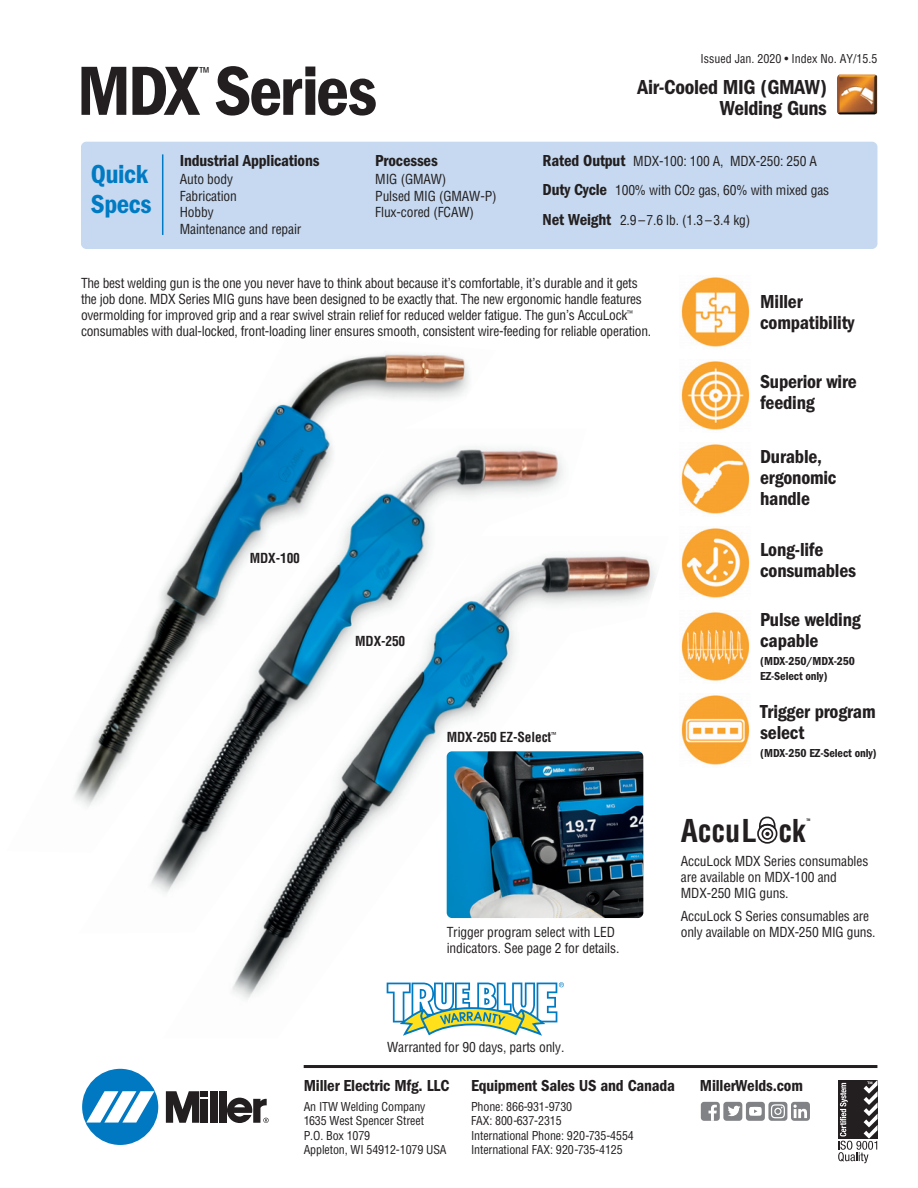
<style>
.page{position:relative;width:918px;height:1188px;background:#fff}
.page>*{position:absolute;margin:0;border:0;box-sizing:border-box;transform-origin:0 0}
.t1{font:72px "ITC Franklin Gothic Std Dm Cd";letter-spacing:-.035em;color:#231f20}
.t2{font:700 condensed 30.75px "Helvetica LT Std";color:#231f20}
.t3{font:27px/30px "ITC Franklin Gothic Std Dm Cd";letter-spacing:-.015em;color:#007bc3}
.t4{font:21px/21px "ITC Franklin Gothic Std Dm Cd";letter-spacing:-.015em;color:#231f20;text-align:right}
.t5{font:19.5px/21px "ITC Franklin Gothic Std Dm Cd";letter-spacing:-.01em;color:#231f20}
.t6{font:16.5px "ITC Franklin Gothic Std Dm Cd";letter-spacing:-.01em;color:#231f20}
.t7{font:condensed 15px "ITC Franklin Gothic Std";color:#231f20}
.t8{font:condensed 13.5px/16.2px "Helvetica";letter-spacing:-.02em;color:#231f20}
.t9{font:700 condensed 13.5px "Helvetica";letter-spacing:-.01em;color:#231f20}
.t10{font:condensed 12px/14.4px "Helvetica";letter-spacing:-.01em;color:#231f20}
.t11{font:12px/14.4px "ITC Franklin Gothic Std Dm Cd";letter-spacing:-.01em;color:#231f20}
.t12{font:700 condensed 3.3px "Helvetica LT Std";color:#231f20}
.s1{font-family:"ITC Franklin Gothic Std Dm Cd";font-stretch:normal;font-size:16.5px}
.s2{font-size:10.5px}
</style>
<div class="page">
<img style="left:150px;top:448px;width:414px;height:441px">
<img style="left:160px;top:536px;width:496px;height:464px">
<img style="left:74px;top:353px;width:422px;height:500px">
<div style="left:81px;top:142px;width:796px;height:107px;background:#c6d9f0;border-radius:5px"></div>
<img style="left:837px;top:74px;width:40px;height:41px">
<hr style="left:162px;top:154px;width:1px;height:81px;background:#007bc3">
<svg style="left:387px;top:982px;width:177px;height:54px"></svg>
<hr style="left:304px;top:1065px;width:573px;height:3px;background:#231f20">
<div style="left:82px;top:1069px;width:76px;height:76px;background:#0079c2;border-radius:50%"></div>
<svg style="left:86px;top:1091px;width:68px;height:32px"></svg>
<div style="left:210px;top:1091px;width:7px;height:32px;background:#231f20"></div>
<div style="left:219px;top:1091px;width:7px;height:32px;background:#231f20"></div>
<div style="left:201px;top:1091px;width:7px;height:6px;background:#231f20"></div>
<div style="left:201px;top:1099px;width:7px;height:24px;background:#231f20"></div>
<svg style="left:166px;top:1091px;width:33px;height:32px"></svg>
<svg style="left:227px;top:1098px;width:42px;height:25px"></svg>
<svg style="left:838px;top:1080px;width:40px;height:83px"></svg>
<div style="left:791px;top:1102px;width:19px;height:19px;background:#808285;border-radius:3px"></div>
<svg style="left:793px;top:1105px;width:14px;height:13px"></svg>
<div style="left:723px;top:1102px;width:19px;height:19px;background:#808285;border-radius:3px"></div>
<svg style="left:728px;top:1106px;width:12px;height:10px"></svg>
<div style="left:746px;top:1102px;width:19px;height:19px;background:#808285;border-radius:3px"></div>
<svg style="left:749px;top:1107px;width:13px;height:9px"></svg>
<div style="left:701px;top:1102px;width:19px;height:19px;background:#808285;border-radius:3px"></div>
<svg style="left:708px;top:1105px;width:9px;height:16px"></svg>
<div style="left:768px;top:1102px;width:19px;height:19px;background:#808285;border-radius:3px"></div>
<svg style="left:771px;top:1104px;width:14px;height:14px"></svg>
<img style="left:681px;top:277px;width:69px;height:70px">
<img style="left:681px;top:361px;width:69px;height:69px">
<img style="left:681px;top:444px;width:69px;height:70px">
<img style="left:681px;top:528px;width:69px;height:70px">
<img style="left:681px;top:612px;width:69px;height:69px">
<img style="left:681px;top:695px;width:69px;height:70px">
<div style="left:757px;top:824px;width:21px;height:20px;border:2px solid #231f20;border-radius:50%"></div>
<div style="left:762px;top:828px;width:11px;height:12px;border:2px solid #231f20;border-radius:50%"></div>
<svg style="left:758px;top:816px;width:18px;height:20px"></svg>
<img style="left:447px;top:751px;width:196px;height:167px;border-radius:5px">
<h1 class="t1" style="left:77px;top:67px;width:302px">MDX Series</h1>
<p class="t7" style="left:199px;top:63px;width:12px">™</p>
<h3 class="t3" style="left:91px;top:162px;width:62px">Quick<br>Specs</h3>
<p class="t6" style="left:180px;top:155px;width:141px">Industrial Applications</p>
<p class="t8" style="left:180px;top:172px;width:123px">Auto body<br>Fabrication<br>Hobby<br>Maintenance and repair</p>
<p class="t6" style="left:375px;top:155px;width:64px">Processes</p>
<p class="t8" style="left:375px;top:172px;width:123px">MIG (GMAW)<br>Pulsed MIG (GMAW-P)<br>Flux-cored (FCAW)</p>
<p class="t10" style="left:701px;top:52px;width:178px">Issued Jan. 2020 • Index No. AY/15.5</p>
<h3 class="t4" style="left:638px;top:78px;width:191px">Air-Cooled MIG (GMAW)<br>Welding Guns</h3>
<p class="t8" style="left:543px;top:147px;width:288px;line-height:29.4px"><span class="s1">Rated Output</span> MDX-100: 100 A, MDX-250: 250 A<br><span class="s1">Duty Cycle</span> 100% with CO<span class="s2">2</span> gas, 60% with mixed gas<br><span class="s1">Net Weight</span> 2.9 –7.6 lb. (1.3 – 3.4 kg)</p>
<p class="t8" style="left:81px;top:276px;width:572px">The best welding gun is the one you never have to think about because it’s comfortable, it’s durable and it gets the job done. MDX Series MIG guns have been designed to be exactly that. The new ergonomic handle features overmolding for improved grip and a rear swivel strain relief for reduced welder fatigue. The gun’s AccuLock<sup>™ </sup>consumables with dual-locked, front-loading liner ensures smooth, consistent wire-feeding for reliable operation.</p>
<p class="t9" style="left:250px;top:553px;width:52px">MDX-100</p>
<p class="t9" style="left:355px;top:636px;width:52px">MDX-250</p>
<p class="t9" style="left:447px;top:731px;width:111px">MDX-250 EZ-Select<sup>™</sup></p>
<p class="t8" style="left:447px;top:925px;width:174px">Trigger program select with LED indicators. See page 2 for details.</p>
<h3 class="t5" style="left:760px;top:292px;width:96px">Miller compatibility</h3>
<h3 class="t5" style="left:760px;top:373px;width:98px">Superior wire feeding</h3>
<h3 class="t5" style="left:760px;top:448px;width:78px">Durable, ergonomic handle</h3>
<h3 class="t5" style="left:760px;top:541px;width:98px">Long-life consumables</h3>
<h3 class="t5" style="left:760px;top:611px;width:102px">Pulse welding capable</h3>
<p class="t11" style="left:760px;top:655px;width:96px">(MDX-250/MDX-250<br>EZ-Select only)</p>
<h3 class="t5" style="left:760px;top:703px;width:117px">Trigger program select</h3>
<p class="t11" style="left:760px;top:747px;width:118px">(MDX-250 EZ-Select only)</p>
<h2 class="t2" style="left:681px;top:813px;width:126px">AccuL ck</h2>
<p class="t12" style="left:806px;top:818px;width:6px">TM</p>
<p class="t8" style="left:681px;top:854px;width:189px">AccuLock MDX Series consumables are available on MDX-100 and<br>MDX-250 MIG guns.</p>
<p class="t8" style="left:681px;top:909px;width:196px">AccuLock S Series consumables are only available on MDX-250 MIG guns.</p>
<p class="t8" style="left:387px;top:1040px;width:179px">Warranted for 90 days, parts only.</p>
<p class="t6" style="left:304px;top:1080px;width:147px">Miller Electric Mfg. LLC</p>
<p class="t10" style="left:304px;top:1100px;width:144px">An ITW Welding Company<br>1635 West Spencer Street<br>P.O. Box 1079<br>Appleton, WI 54912-1079 USA</p>
<p class="t6" style="left:471px;top:1080px;width:206px">Equipment Sales US and Canada</p>
<p class="t6" style="left:700px;top:1080px;width:105px">MillerWelds.com</p>
<p class="t10" style="left:471px;top:1100px;width:164px">Phone: 866-931-9730<br>FAX: 800-637-2315<br>International Phone: 920-735-4554<br>International FAX: 920-735-4125</p>
</div>
